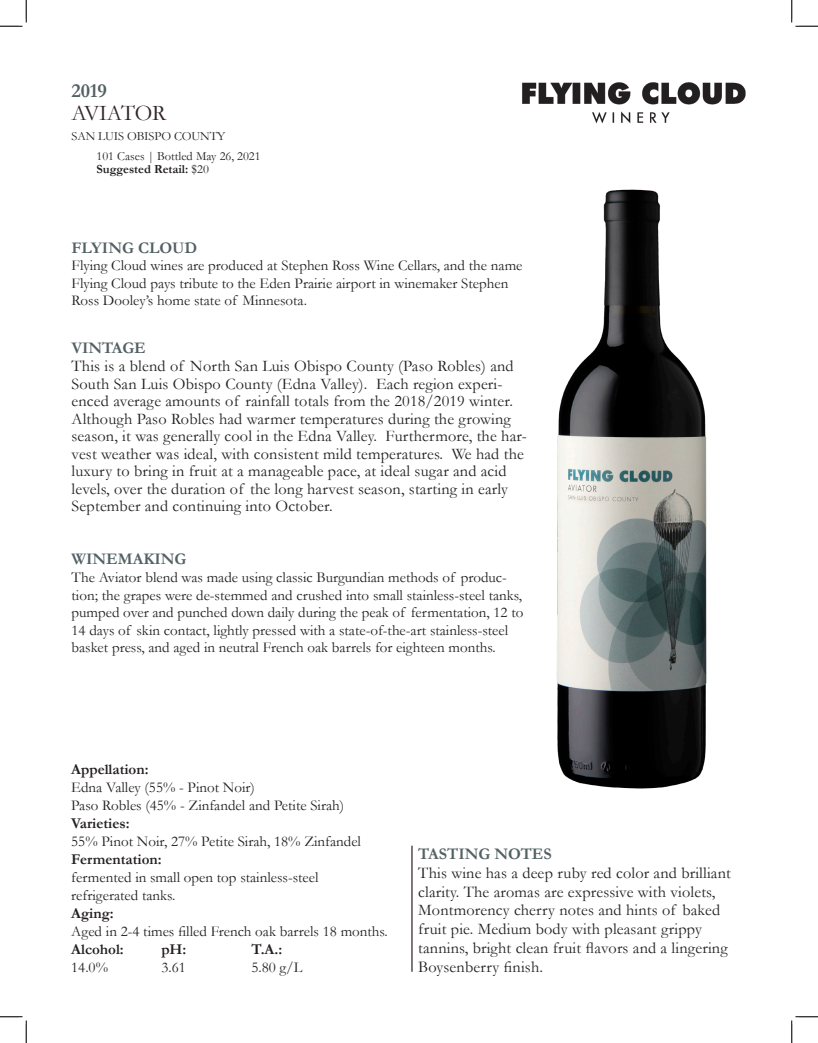
<style>
.page{position:relative;width:818px;height:1043px;background:#fff}
.page>*{position:absolute;margin:0;border:0;box-sizing:border-box;transform-origin:0 0}
.t1{font:22.5px "Garamond";letter-spacing:-.01em;color:#322529}
.t2{font:700 20px "Garamond";color:#546163}
.t3{font:16.25px/17.5px "Garamond";letter-spacing:.01em;color:#231f20}
.t4{font:700 16.25px "Garamond";color:#536164}
.t5{font:700 16.25px "Garamond";color:#546163}
.t6{font:15px/17.5px "Garamond";color:#231f20}
.t7{font:700 15px "Garamond";color:#231f20}
.t8{font:12.5px "Garamond";color:#231f20}
.t9{font:700 12.5px "Garamond";color:#231f20}
.s1{font-weight:400}
.s2{font-weight:700}
</style>
<div class="page">
<img style="left:522px;top:82px;width:224px;height:42px">
<img style="left:556px;top:189px;width:151px;height:600px">
<hr style="left:411px;top:845px;width:1px;height:126px;background:#34282c">
<svg style="left:0;top:0;width:27px;height:27px"></svg>
<svg style="left:0;top:1016px;width:27px;height:26px"></svg>
<svg style="left:791px;top:0;width:27px;height:27px"></svg>
<svg style="left:791px;top:1016px;width:27px;height:26px"></svg>
<p class="t2" style="left:72px;top:77px;width:37px">2019</p>
<p class="t1" style="left:72px;top:98px;width:96px">AVIATOR</p>
<p class="t8" style="left:72px;top:128px;width:155px">SAN LUIS OBISPO COUNTY</p>
<p class="t8" style="left:97px;top:147px;width:166px">101 Cases | Bottled May 26, 2021</p>
<p class="t9" style="left:97px;top:161px;width:114px">Suggested Retail: <span class="s1">$20</span></p>
<p class="t4" style="left:72px;top:236px;width:127px">FLYING CLOUD</p>
<p class="t6" style="left:72px;top:256px;width:452px">Flying Cloud wines are produced at Stephen Ross Wine Cellars, and the name<br>Flying Cloud pays tribute to the Eden Prairie airport in winemaker Stephen<br>Ross Dooley’s home state of Minnesota.</p>
<p class="t4" style="left:72px;top:337px;width:75px">VINTAGE</p>
<p class="t3" style="left:72px;top:357px;width:457px">This is a blend of North San Luis Obispo County (Paso Robles) and South San Luis Obispo County (Edna Valley). Each region experi&shy;enced average amounts of rainfall totals from the 2018/2019 winter.<br>Although Paso Robles had warmer temperatures during the growing season, it was generally cool in the Edna Valley. Furthermore, the har&shy;vest weather was ideal, with consistent mild temperatures. We had the luxury to bring in fruit at a manageable pace, at ideal sugar and acid levels, over the duration of the long harvest season, starting in early September and continuing into October.</p>
<p class="t4" style="left:72px;top:548px;width:116px">WINEMAKING</p>
<p class="t6" style="left:72px;top:568px;width:453px">The Aviator blend was made using classic Burgundian methods of produc&shy;tion; the grapes were de-stemmed and crushed into small stainless-steel tanks, pumped over and punched down daily during the peak of fermentation, 12 to 14 days of skin contact, lightly pressed with a state-of-the-art stainless-steel basket press, and aged in neutral French oak barrels for eighteen months.</p>
<p class="t7" style="left:71px;top:758px;width:79px">Appellation:</p>
<p class="t6" style="left:71px;top:777px;width:274px;line-height:18px">Edna Valley (55% - Pinot Noir)<br>Paso Robles (45% - Zinfandel and Petite Sirah)</p>
<p class="t7" style="left:71px;top:812px;width:60px">Varieties:</p>
<p class="t6" style="left:71px;top:831px;width:291px">55% Pinot Noir, 27% Petite Sirah, 18% Zinfandel</p>
<p class="t6" style="left:71px;top:849px;width:249px;line-height:18px"><span class="s2">Fermentation:<br></span>fermented in small open top stainless-steel refrigerated tanks.</p>
<p class="t7" style="left:71px;top:902px;width:44px">Aging:</p>
<p class="t6" style="left:71px;top:921px;width:318px">Aged in 2-4 times filled French oak barrels 18 months.</p>
<p class="t7" style="left:71px;top:938px;width:54px">Alcohol:</p>
<p class="t7" style="left:161px;top:938px;width:27px">pH:</p>
<p class="t7" style="left:251px;top:938px;width:32px">T.A.:</p>
<p class="t6" style="left:71px;top:957px;width:38px">14.0%</p>
<p class="t6" style="left:161px;top:957px;width:26px">3.61</p>
<p class="t6" style="left:251px;top:957px;width:52px">5.80 g/L</p>
<p class="t5" style="left:418px;top:843px;width:135px">TASTING NOTES</p>
<p class="t3" style="left:418px;top:863px;width:314px;line-height:18.8px">This wine has a deep ruby red color and brilliant clarity. The aromas are expressive with violets, Montmorency cherry notes and hints of baked fruit pie. Medium body with pleasant grippy tannins, bright clean fruit flavors and a lingering Boysenberry finish.</p>
</div>
